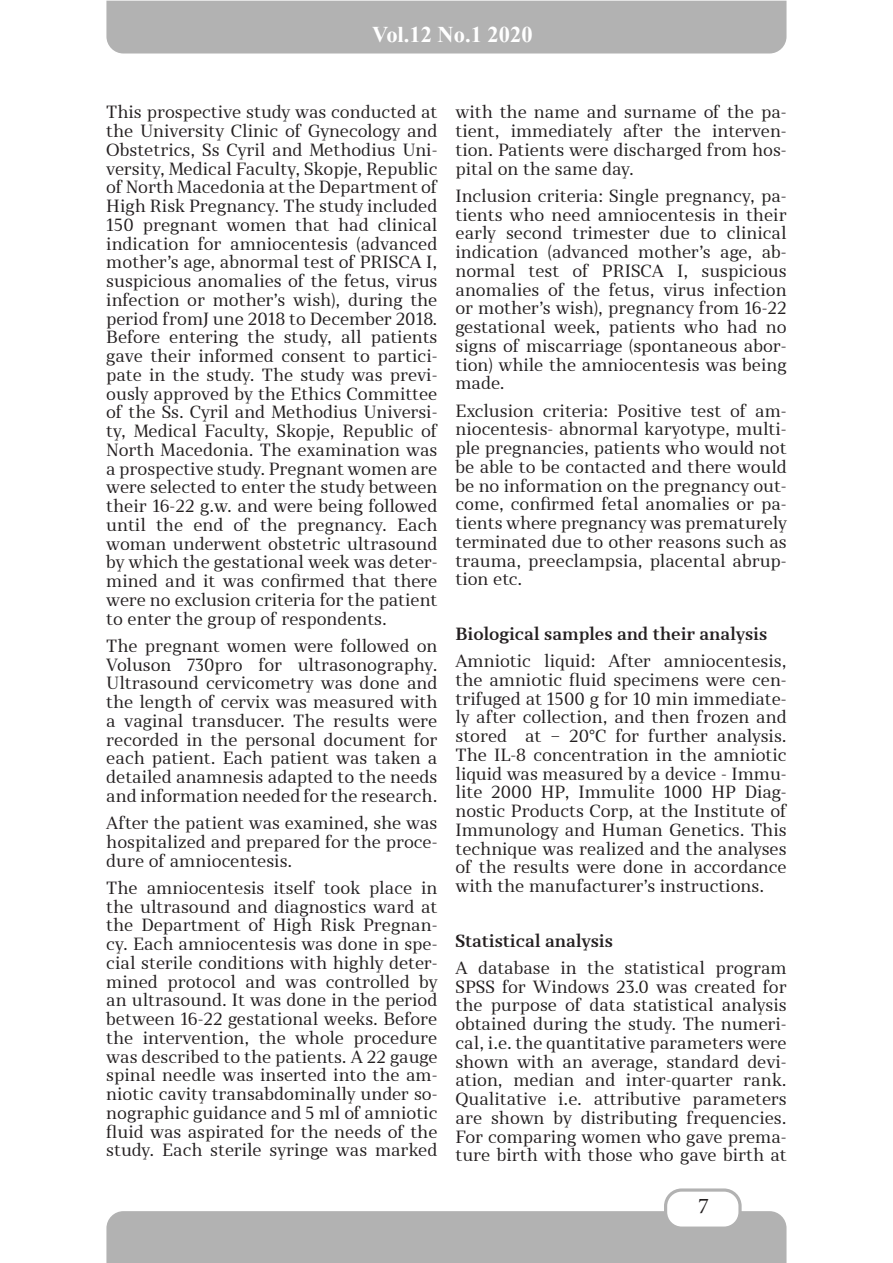
<style>
.page{position:relative;width:893px;height:1263px;background:#fff}
.page>*{position:absolute;margin:0;border:0;box-sizing:border-box;transform-origin:0 0}
.t1{font:700 22.5px "Times New Roman";color:#fff}
.t2{font:22.5px "Minion Pro";color:#231f20}
.t3{font:16.5px/18.8px "Skola Serif";color:#231f20;text-align:justify}
.t4{font:700 16.5px "Skola Serif";color:#231f20}
</style>
<div class="page">
<div style="left:106px;top:1211px;width:680px;height:52px;background:#b2b2b2"></div>
<div style="left:666px;top:1190px;width:74px;height:38px;background:#fff;border-radius:16px"></div>
<div style="left:664px;top:1188px;width:78px;height:42px;border:3px solid #b2b2b2;border-radius:16px"></div>
<div style="left:106px;top:1px;width:680px;height:53px;background:#b2b2b2"></div>
<p class="t1" style="left:372px;top:18px;width:162px">Vol.12 No.1 2020</p>
<p class="t3" style="left:106px;top:103px;width:333px">This prospective study was conducted at the University Clinic of Gynecology and Obstetrics, Ss Cyril and Methodius Uni&shy;versity, Medical Faculty, Skopje, Republic of North Macedonia at the Department of High Risk Pregnancy. The study included 150 pregnant women that had clinical indication for amniocentesis (advanced mother’s age, abnormal test of PRISCA I, suspicious anomalies of the fetus, virus infection or mother’s wish), during the period fromJ une 2018 to December 2018.<br>Before entering the study, all patients gave their informed consent to partici&shy;pate in the study. The study was previ&shy;ously approved by the Ethics Committee of the Ss. Cyril and Methodius Universi&shy;ty, Medical Faculty, Skopje, Republic of North Macedonia. The examination was a prospective study. Pregnant women are were selected to enter the study between their 16-22 g.w. and were being followed until the end of the pregnancy. Each woman underwent obstetric ultrasound by which the gestational week was deter&shy;mined and it was confirmed that there were no exclusion criteria for the patient to enter the group of respondents.</p>
<p class="t3" style="left:106px;top:636px;width:333px">The pregnant women were followed on Voluson 730pro for ultrasonography.<br>Ultrasound cervicometry was done and the length of cervix was measured with a vaginal transducer. The results were recorded in the personal document for each patient. Each patient was taken a detailed anamnesis adapted to the needs and information needed for the research.</p>
<p class="t3" style="left:106px;top:814px;width:333px">After the patient was examined, she was hospitalized and prepared for the proce&shy;dure of amniocentesis.</p>
<p class="t3" style="left:106px;top:878px;width:333px">The amniocentesis itself took place in the ultrasound and diagnostics ward at the Department of High Risk Pregnan&shy;cy. Each amniocentesis was done in spe&shy;cial sterile conditions with highly deter&shy;mined protocol and was controlled by an ultrasound. It was done in the period between 16-22 gestational weeks. Before the intervention, the whole procedure was described to the patients. A 22 gauge spinal needle was inserted into the am&shy;niotic cavity transabdominally under so&shy;nographic guidance and 5 ml of amniotic fluid was aspirated for the needs of the study. Each sterile syringe was marked</p>
<p class="t3" style="left:455px;top:103px;width:333px">with the name and surname of the pa&shy;tient, immediately after the interven&shy;tion. Patients were discharged from hos&shy;pital on the same day.</p>
<p class="t3" style="left:455px;top:186px;width:333px">Inclusion criteria: Single pregnancy, pa&shy;tients who need amniocentesis in their early second trimester due to clinical indication (advanced mother’s age, ab&shy;normal test of PRISCA I, suspicious anomalies of the fetus, virus infection or mother’s wish), pregnancy from 16-22 gestational week, patients who had no signs of miscarriage (spontaneous abor&shy;tion) while the amniocentesis was being made.</p>
<p class="t3" style="left:455px;top:401px;width:333px">Exclusion criteria: Positive test of am&shy;niocentesis- abnormal karyotype, multi&shy;ple pregnancies, patients who would not be able to be contacted and there would be no information on the pregnancy out&shy;come, confirmed fetal anomalies or pa&shy;tients where pregnancy was prematurely terminated due to other reasons such as trauma, preeclampsia, placental abrup&shy;tion etc.</p>
<p class="t4" style="left:455px;top:624px;width:313px">Biological samples and their analysis</p>
<p class="t3" style="left:455px;top:652px;width:333px">Amniotic liquid: After amniocentesis, the amniotic fluid specimens were cen&shy;trifuged at 1500 g for 10 min immediate&shy;ly after collection, and then frozen and stored at − 20°C for further analysis.<br>The IL-8 concentration in the amniotic liquid was measured by a device - Immu&shy;lite 2000 HP, Immulite 1000 HP Diag&shy;nostic Products Corp, at the Institute of Immunology and Human Genetics. This technique was realized and the analyses of the results were done in accordance with the manufacturer’s instructions.</p>
<p class="t4" style="left:455px;top:931px;width:159px">Statistical analysis</p>
<p class="t3" style="left:455px;top:958px;width:333px">A database in the statistical program SPSS for Windows 23.0 was created for the purpose of data statistical analysis obtained during the study. The numeri&shy;cal, i.e. the quantitative parameters were shown with an average, standard devi&shy;ation, median and inter-quarter rank.<br>Qualitative i.e. attributive parameters are shown by distributing frequencies.<br>For comparing women who gave prema&shy;ture birth with those who gave birth at</p>
<h1 class="t2" style="left:698px;top:1191px;width:12px">7</h1>
</div>
